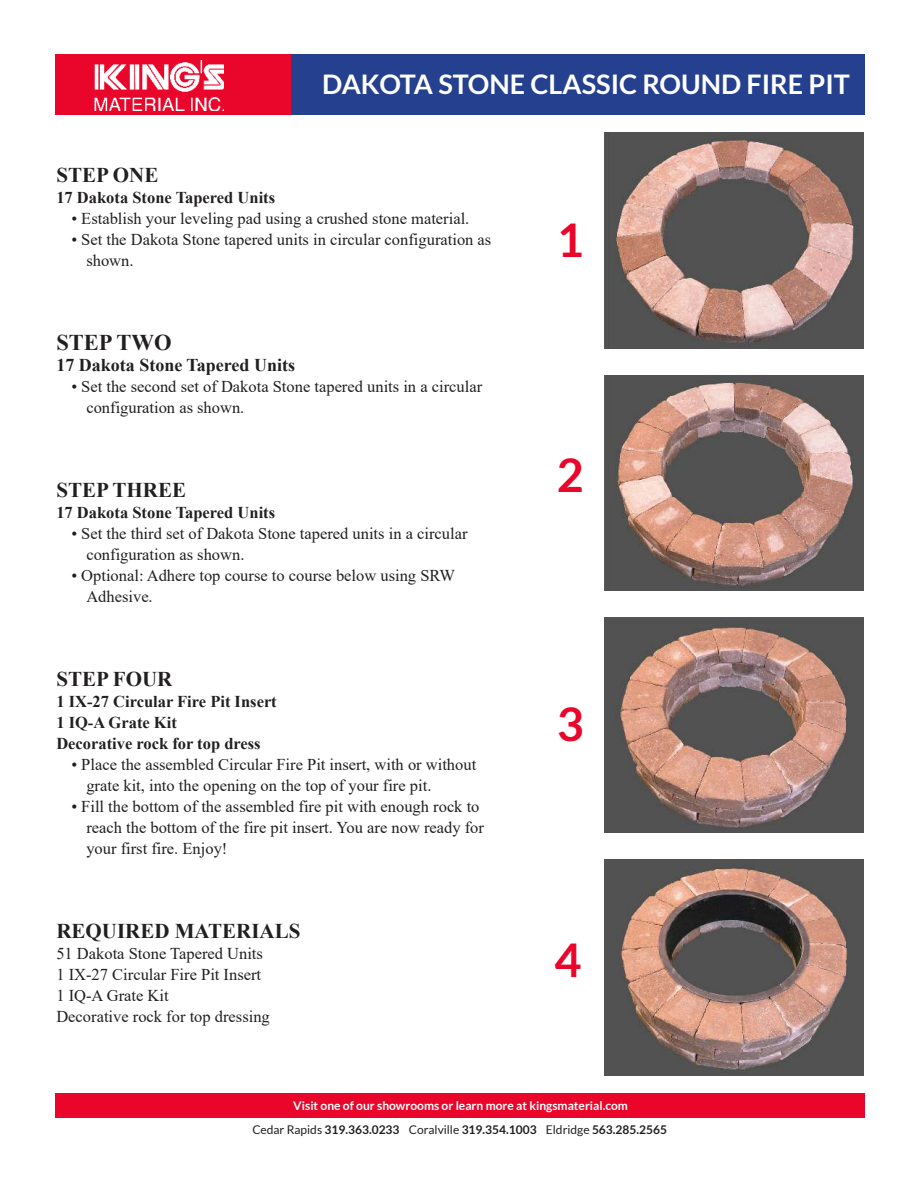
<style>
.page{position:relative;width:918px;height:1188px;background:#fff}
.page>*{position:absolute;margin:0;border:0;box-sizing:border-box;transform-origin:0 0}
.t1{font:700 46.5px "Lato";color:#ea062a}
.t2{font:700 27px "Lato";color:#fff}
.t3{font:700 22.5px "Times New Roman";color:#221f1f}
.t4{font:700 21px "Times New Roman";color:#221f1f}
.t5{font:700 18px "Times New Roman";color:#221f1f}
.t6{font:16.5px/21px "Times New Roman";color:#221f1f}
.t7{font:700 16.5px/21px "Times New Roman";color:#221f1f}
.t8{font:700 12px/24.6px "Lato";color:#fff;text-align:center}
.s1{font-weight:400;color:#221f1f}
.s2{color:#221f1f}
</style>
<div class="page">
<div style="left:55px;top:1093px;width:810px;height:25px;background:#ea062a"></div>
<div style="left:55px;top:54px;width:236px;height:61px;background:#ea062a"></div>
<div style="left:291px;top:54px;width:574px;height:61px;background:#24408e"></div>
<img style="left:95px;top:61px;width:128px;height:50px">
<img style="left:604px;top:133px;width:259px;height:215px">
<img style="left:604px;top:375px;width:259px;height:216px">
<img style="left:604px;top:617px;width:259px;height:216px">
<img style="left:604px;top:860px;width:259px;height:215px">
<h2 class="t2" style="left:322px;top:74px;width:529px">DAKOTA STONE CLASSIC ROUND FIRE PIT</h2>
<p class="t4" style="left:56px;top:168px;width:104px">STEP ONE</p>
<p class="t7" style="left:56px;top:189px;width:220px">17 Dakota Stone Tapered Units</p>
<p class="t6" style="left:71px;top:210px;width:400px">ï Establish your leveling pad using a crushed stone material.</p>
<p class="t6" style="left:71px;top:231px;width:421px">ï Set the Dakota Stone tapered units in circular configuration as</p>
<p class="t6" style="left:86px;top:252px;width:49px">shown.</p>
<h3 class="t3" style="left:56px;top:335px;width:117px">STEP TWO</h3>
<p class="t5" style="left:56px;top:359px;width:240px">17 Dakota Stone Tapered Units</p>
<p class="t6" style="left:86px;top:378px;width:397px;text-indent:-15px">ï Set the second set of Dakota Stone tapered units in a circular configuration as shown.</p>
<p class="t4" style="left:56px;top:483px;width:131px">STEP THREE</p>
<p class="t7" style="left:56px;top:504px;width:220px">17 Dakota Stone Tapered Units</p>
<p class="t6" style="left:71px;top:525px;width:398px">ï Set the third set of Dakota Stone tapered units in a circular</p>
<p class="t6" style="left:86px;top:546px;width:160px">configuration as shown.</p>
<p class="t6" style="left:71px;top:567px;width:385px">ï Optional: Adhere top course to course below using SRW</p>
<p class="t6" style="left:86px;top:588px;width:68px">Adhesive.</p>
<p class="t4" style="left:56px;top:672px;width:118px">STEP FOUR</p>
<p class="t7" style="left:56px;top:693px;width:222px">1 IX-27 Circular Fire Pit Insert<br>1 IQ-A Grate Kit<br>Decorative rock for top dress</p>
<p class="t6" style="left:71px;top:756px;width:406px">ï Place the assembled Circular Fire Pit insert, with or without</p>
<p class="t6" style="left:86px;top:777px;width:347px">grate kit, into the opening on the top of your fire pit.</p>
<p class="t6" style="left:71px;top:798px;width:410px">ï Fill the bottom of the assembled fire pit with enough rock to</p>
<p class="t6" style="left:86px;top:819px;width:399px">reach the bottom of the fire pit insert. You are now ready for</p>
<p class="t6" style="left:86px;top:840px;width:143px">your first fire. Enjoy!</p>
<p class="t4" style="left:56px;top:924px;width:246px">REQUIRED MATERIALS</p>
<p class="t6" style="left:56px;top:945px;width:215px">51 Dakota Stone Tapered Units<br>1 IX-27 Circular Fire Pit Insert<br>1 IQ-A Grate Kit<br>Decorative rock for top dressing</p>
<h1 class="t1" style="left:557px;top:223px;width:28px">1</h1>
<h1 class="t1" style="left:557px;top:458px;width:28px">2</h1>
<h1 class="t1" style="left:557px;top:706px;width:28px">3</h1>
<h1 class="t1" style="left:555px;top:943px;width:28px">4</h1>
<p class="t8" style="left:252px;top:1094px;width:416px">Visit one of our showrooms or learn more at kingsmaterial.com<br><span class="s1">Cedar Rapids</span> <span class="s2">319.363.0233</span> <span class="s1">Coralville</span> <span class="s2">319.354.1003</span> <span class="s1">Eldridge</span> <span class="s2">563.285.2565</span></p>
</div>
